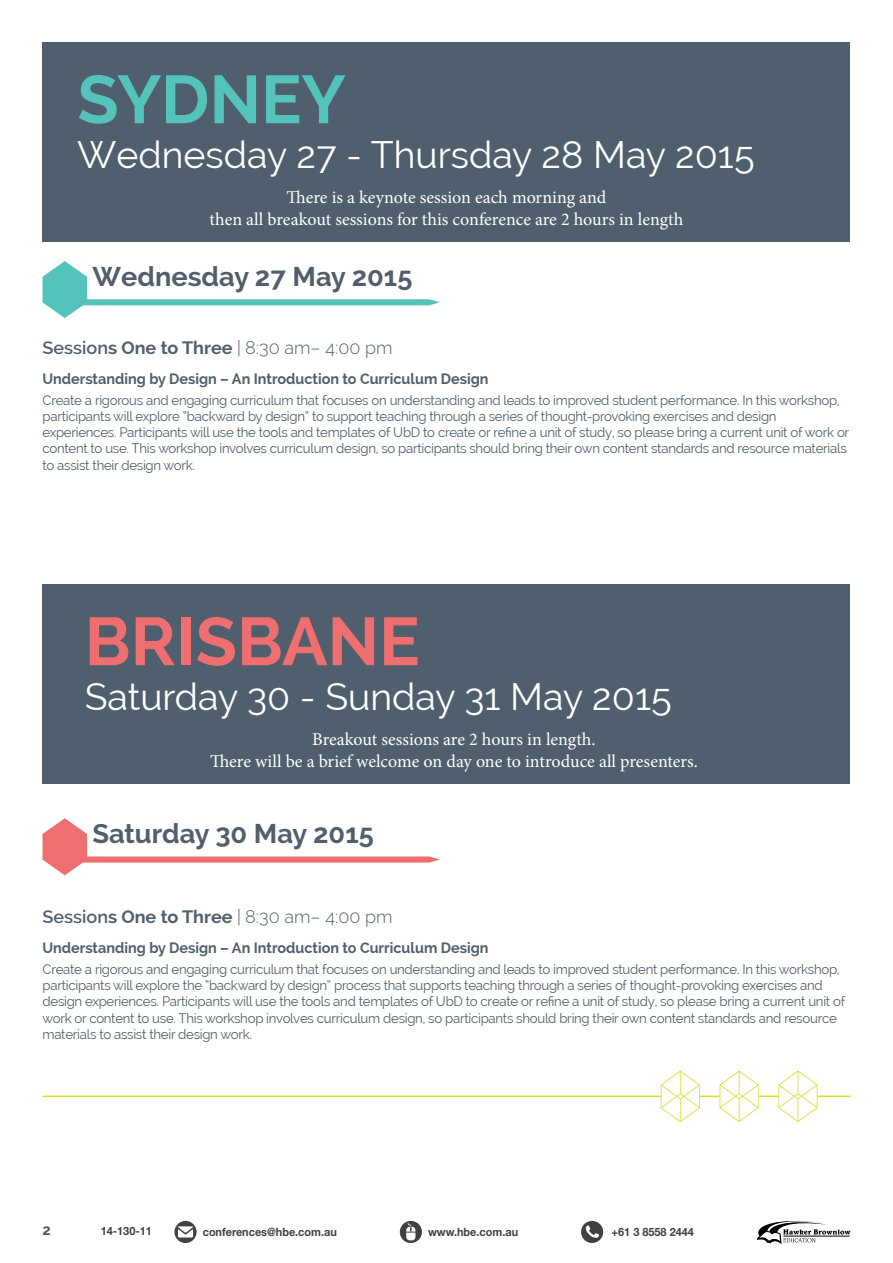
<style>
.page{position:relative;width:893px;height:1263px;background:#fff}
.page>*{position:absolute;margin:0;border:0;box-sizing:border-box;transform-origin:0 0}
.t1{font:700 67.5px "Raleway";color:#ef6e70}
.t2{font:700 67.5px "Raleway";color:#54c3bb}
.t3{font:37.5px "Raleway";color:#fff}
.t4{font:700 27.15px "Raleway";color:#515f6c}
.t5{font:18px/21.6px "Minion Pro";color:#fff;text-align:center}
.t6{font:300 18px "Raleway";color:#515f6c}
.t7{font:700 15px "Raleway";color:#515f6c;scale:.96 1}
.t8{font:700 15px "Raleway";color:#53575b}
.t9{font:13.5px/16.2px "Raleway";letter-spacing:-.02em;color:#515f6c}
.t10{font:700 11.55px "Helvetica Neue LT Std";color:#414042;scale:.95 1}
.s1{font-weight:600}
.s2{font-weight:700}
</style>
<div class="page">
<svg style="left:581px;top:1221px;width:22px;height:22px"></svg>
<svg style="left:400px;top:1221px;width:22px;height:22px"></svg>
<svg style="left:174px;top:1221px;width:23px;height:22px"></svg>
<svg style="left:757px;top:1221px;width:93px;height:23px"></svg>
<hr style="left:783px;top:1236px;width:67px;height:1px;background:#000">
<div style="left:43px;top:585px;width:807px;height:199px;background:#505f6d"></div>
<div style="left:43px;top:43px;width:807px;height:199px;background:#505f6d"></div>
<svg style="left:43px;top:261px;width:397px;height:57px"></svg>
<hr style="left:700px;top:1095px;width:20px;height:2px;background:#d7df23">
<hr style="left:43px;top:1095px;width:618px;height:2px;background:#d7df23">
<hr style="left:817px;top:1095px;width:33px;height:2px;background:#d7df23">
<svg style="left:661px;top:1071px;width:39px;height:51px"></svg>
<svg style="left:720px;top:1071px;width:97px;height:51px"></svg>
<svg style="left:43px;top:818px;width:397px;height:57px"></svg>
<h1 class="t2" style="left:77px;top:61px;width:270px">SYDNEY</h1>
<h2 class="t3" style="left:77px;top:133px;width:679px">Wednesday 27 - Thursday 28 May 2015</h2>
<h3 class="t5" style="left:210px;top:187px;width:475px">There is a keynote session each morning and<br>then all breakout sessions for this conference are 2 hours in length</h3>
<h3 class="t4" style="left:92px;top:261px;width:321px">Wednesday 27 May 2015</h3>
<h3 class="t6" style="left:43px;top:337px;width:352px"><span class="s1">Session</span><span class="s2">s One to Three</span> | 8:30 am– 4:00 pm</h3>
<p class="t7" style="left:43px;top:371px;width:466px">Understanding by Design – An Introduction to Curriculum Design</p>
<p class="t9" style="left:43px;top:392px;width:808px">Create a rigorous and engaging curriculum that focuses on understanding and leads to improved student performance. In this workshop, participants will explore “backward by design” to support teaching through a series of thought-provoking exercises and design experiences. Participants will use the tools and templates of UbD to create or refine a unit of study, so please bring a current unit of work or content to use. This workshop involves curriculum design, so participants should bring their own content standards and resource materials to assist their design work.</p>
<h1 class="t1" style="left:85px;top:603px;width:337px">BRISBANE</h1>
<h2 class="t3" style="left:85px;top:675px;width:588px">Saturday 30 - Sunday 31 May 2015</h2>
<h3 class="t5" style="left:210px;top:729px;width:489px">Breakout sessions are 2 hours in length.<br>There will be a brief welcome on day one to introduce all presenters.</h3>
<h3 class="t4" style="left:92px;top:818px;width:283px">Saturday 30 May 2015</h3>
<h3 class="t6" style="left:43px;top:906px;width:352px"><span class="s1">Session</span><span class="s2">s One to Three</span> | 8:30 am– 4:00 pm</h3>
<p class="t7" style="left:43px;top:939px;width:466px">Understanding by Design – An Introduction to Curriculum Design</p>
<p class="t9" style="left:43px;top:961px;width:804px">Create a rigorous and engaging curriculum that focuses on understanding and leads to improved student performance. In this workshop, participants will explore the “backward by design” process that supports teaching through a series of thought-provoking exercises and design experiences. Participants will use the tools and templates of UbD to create or refine a unit of study, so please bring a current unit of work or content to use. This workshop involves curriculum design, so participants should bring their own content standards and resource materials to assist their design work.</p>
<p class="t8" style="left:43px;top:1221px;width:10px">2</p>
<p class="t10" style="left:101px;top:1224px;width:56px">14-130-11</p>
<p class="t10" style="left:203px;top:1225px;width:143px">conferences@hbe.com.au</p>
<p class="t10" style="left:428px;top:1225px;width:96px">www.hbe.com.au</p>
<p class="t10" style="left:612px;top:1225px;width:88px">+61 3 8558 2444</p>
</div>
